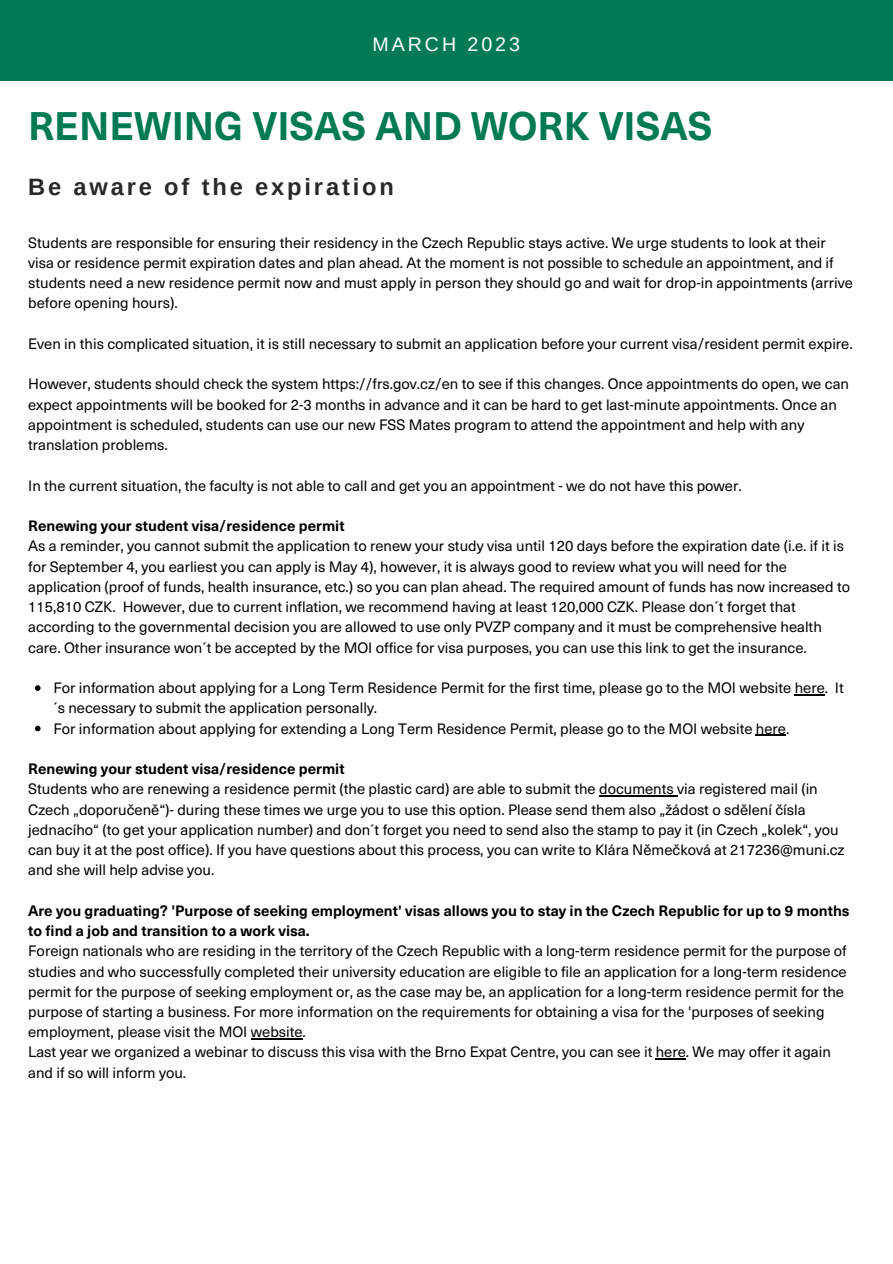
<style>
.page{position:relative;width:893px;height:1264px;background:#fff}
.page>*{position:absolute;margin:0;border:0;box-sizing:border-box;transform-origin:0 0}
.t1{font:700 39.15px "Neue Haas Unica Pro";color:#007a53}
.t2{font:700 23.7px "Arimo";letter-spacing:.12em;color:#292929}
.t3{font:19.65px "Arimo";letter-spacing:.15em;color:#fff}
.t4{font:14.85px/20.2px "Neue Haas Unica Pro";color:#000}
.t5{font:700 14.85px/20.2px "Neue Haas Unica Pro";color:#000}
</style>
<div class="page">
<div style="left:0;top:0;width:892px;height:81px;background:#007a53"></div>
<svg style="left:35px;top:685px;width:6px;height:6px"></svg>
<hr style="left:794px;top:694px;width:30px;height:1px;background:#000">
<svg style="left:35px;top:725px;width:6px;height:6px"></svg>
<hr style="left:755px;top:734px;width:31px;height:1px;background:#000">
<hr style="left:599px;top:795px;width:78px;height:1px;background:#000">
<hr style="left:251px;top:1038px;width:51px;height:1px;background:#000">
<hr style="left:655px;top:1058px;width:30px;height:1px;background:#000">
<h3 class="t3" style="left:372px;top:33px;width:149px">MARCH 2023</h3>
<h1 class="t1" style="left:28px;top:95px;width:685px">RENEWING VISAS AND WORK VISAS</h1>
<h2 class="t2" style="left:28px;top:174px;width:367px">Be aware of the expiration</h2>
<p class="t4" style="left:28px;top:231px;width:826px">Students are responsible for ensuring their residency in the Czech Republic stays active. We urge students to look at their visa or residence permit expiration dates and plan ahead. At the moment is not possible to schedule an appointment, and if students need a new residence permit now and must apply in person they should go and wait for drop-in appointments (arrive before opening hours).</p>
<p class="t4" style="left:28px;top:333px;width:826px">Even in this complicated situation, it is still necessary to submit an application before your current visa/resident permit expire.</p>
<p class="t4" style="left:28px;top:373px;width:822px">However, students should check the system https://frs.gov.cz/en to see if this changes. Once appointments do open, we can expect appointments will be booked for 2-3 months in advance and it can be hard to get last-minute appointments. Once an appointment is scheduled, students can use our new FSS Mates program to attend the appointment and help with any translation problems.</p>
<p class="t4" style="left:28px;top:474px;width:715px">In the current situation, the faculty is not able to call and get you an appointment - we do not have this power.</p>
<p class="t5" style="left:28px;top:515px;width:318px">Renewing your student visa/residence permit</p>
<p class="t4" style="left:28px;top:535px;width:823px">As a reminder, you cannot submit the application to renew your study visa until 120 days before the expiration date (i.e. if it is for September 4, you earliest you can apply is May 4), however, it is always good to review what you will need for the application (proof of funds, health insurance, etc.) so you can plan ahead. The required amount of funds has now increased to 115,810 CZK. However, due to current inflation, we recommend having at least 120,000 CZK. Please don´t forget that according to the governmental decision you are allowed to use only PVZP company and it must be comprehensive health care. Other insurance won´t be accepted by the MOI office for visa purposes, you can use this link to get the insurance.</p>
<p class="t4" style="left:53px;top:677px;width:792px">For information about applying for a Long Term Residence Permit for the first time, please go to the MOI website here. It ´s necessary to submit the application personally.<br>For information about applying for extending a Long Term Residence Permit, please go to the MOI website here.</p>
<p class="t5" style="left:28px;top:757px;width:318px">Renewing your student visa/residence permit</p>
<p class="t4" style="left:28px;top:778px;width:817px">Students who are renewing a residence permit (the plastic card) are able to submit the documents via registered mail (in Czech „doporučeně“)- during these times we urge you to use this option. Please send them also „žádost o sdělení čísla jednacího“ (to get your application number) and don´t forget you need to send also the stamp to pay it (in Czech „kolek“, you can buy it at the post office). If you have questions about this process, you can write to Klára Němečková at 217236@muni.cz and she will help advise you.</p>
<p class="t5" style="left:28px;top:899px;width:823px">Are you graduating? 'Purpose of seeking employment' visas allows you to stay in the Czech Republic for up to 9 months to find a job and transition to a work visa.</p>
<p class="t4" style="left:28px;top:940px;width:820px">Foreign nationals who are residing in the territory of the Czech Republic with a long-term residence permit for the purpose of studies and who successfully completed their university education are eligible to file an application for a long-term residence permit for the purpose of seeking employment or, as the case may be, an application for a long-term residence permit for the purpose of starting a business. For more information on the requirements for obtaining a visa for the 'purposes of seeking employment, please visit the MOI website.<br>Last year we organized a webinar to discuss this visa with the Brno Expat Centre, you can see it here. We may offer it again and if so will inform you.</p>
</div>
